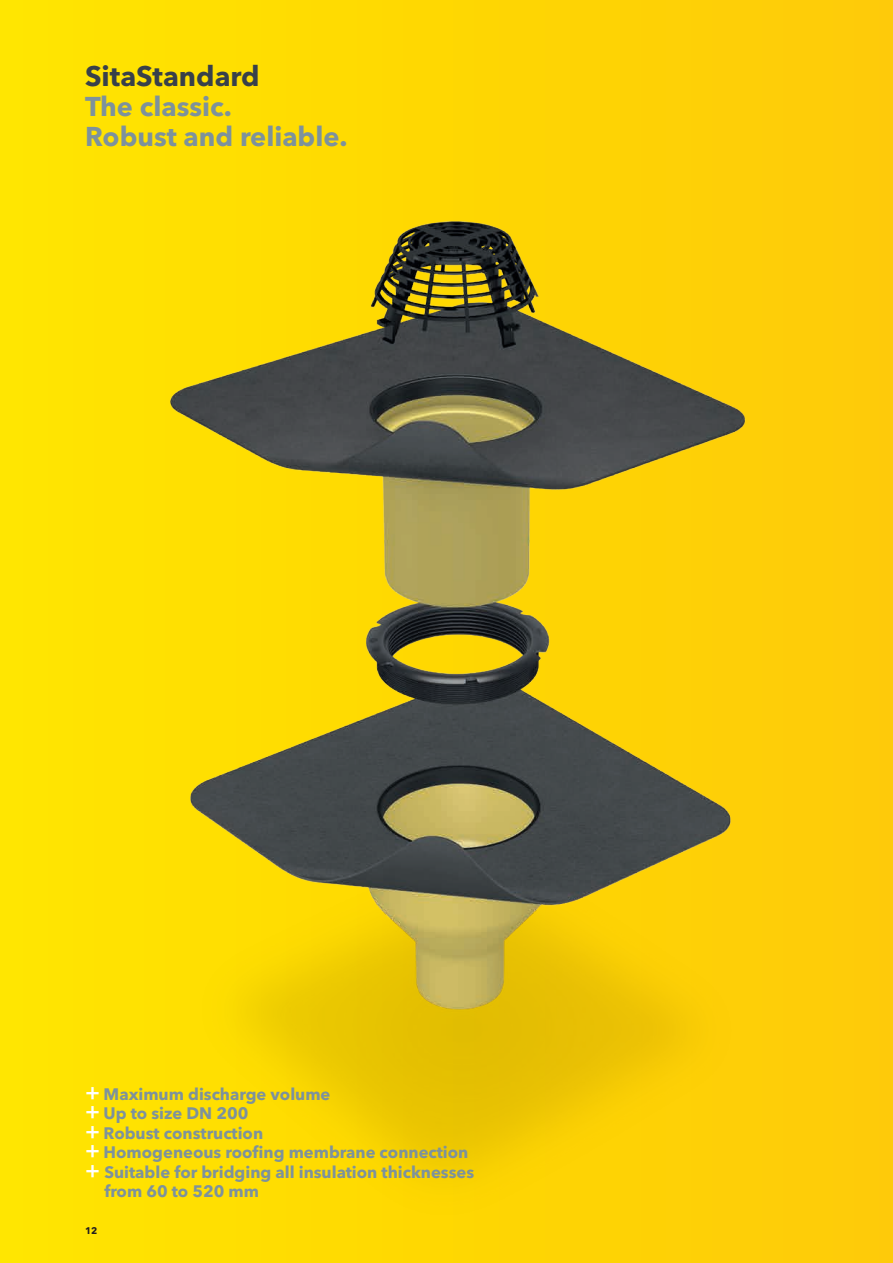
<style>
.page{position:relative;width:893px;height:1263px;background:#fff}
.page>*{position:absolute;margin:0;border:0;box-sizing:border-box;transform-origin:0 0}
.t1{font:700 28.05px "Avenir Next W1 G";color:#38404a}
.t2{font:700 27px/30px "Avenir Next W1 G";color:#7d929c}
.t3{font:700 16.5px "Avenir Next W1 G";color:#7d929c}
.t4{font:700 9.6px "Avenir Next W1 G";color:#231f20}
.s1{font-weight:600;font-size:22.5px;color:#fff}
</style>
<div class="page">
<div style="left:0;top:0;width:893px;height:1263px;background:linear-gradient(to right,#ffe600,#feca08)"></div>
<img style="left:51px;top:28px;width:842px;height:1235px">
<h1 class="t1" style="left:85px;top:59px;width:176px">SitaStandard</h1>
<h2 class="t2" style="left:85px;top:91px;width:264px">The classic.<br>Robust and reliable.</h2>
<p class="t3" style="left:85px;top:1084px;width:247px"><span class="s1">+</span> Maximum discharge volume</p>
<p class="t3" style="left:85px;top:1103px;width:165px"><span class="s1">+</span> Up to size DN 200</p>
<p class="t3" style="left:85px;top:1123px;width:180px"><span class="s1">+</span> Robust construction</p>
<p class="t3" style="left:85px;top:1142px;width:385px"><span class="s1">+</span> Homogeneous roofing membrane connection</p>
<p class="t3" style="left:85px;top:1162px;width:391px"><span class="s1">+</span> Suitable for bridging all insulation thicknesses</p>
<p class="t3" style="left:104px;top:1181px;width:156px">from 60 to 520 mm</p>
<p class="t4" style="left:85px;top:1224px;width:14px">12</p>
</div>
